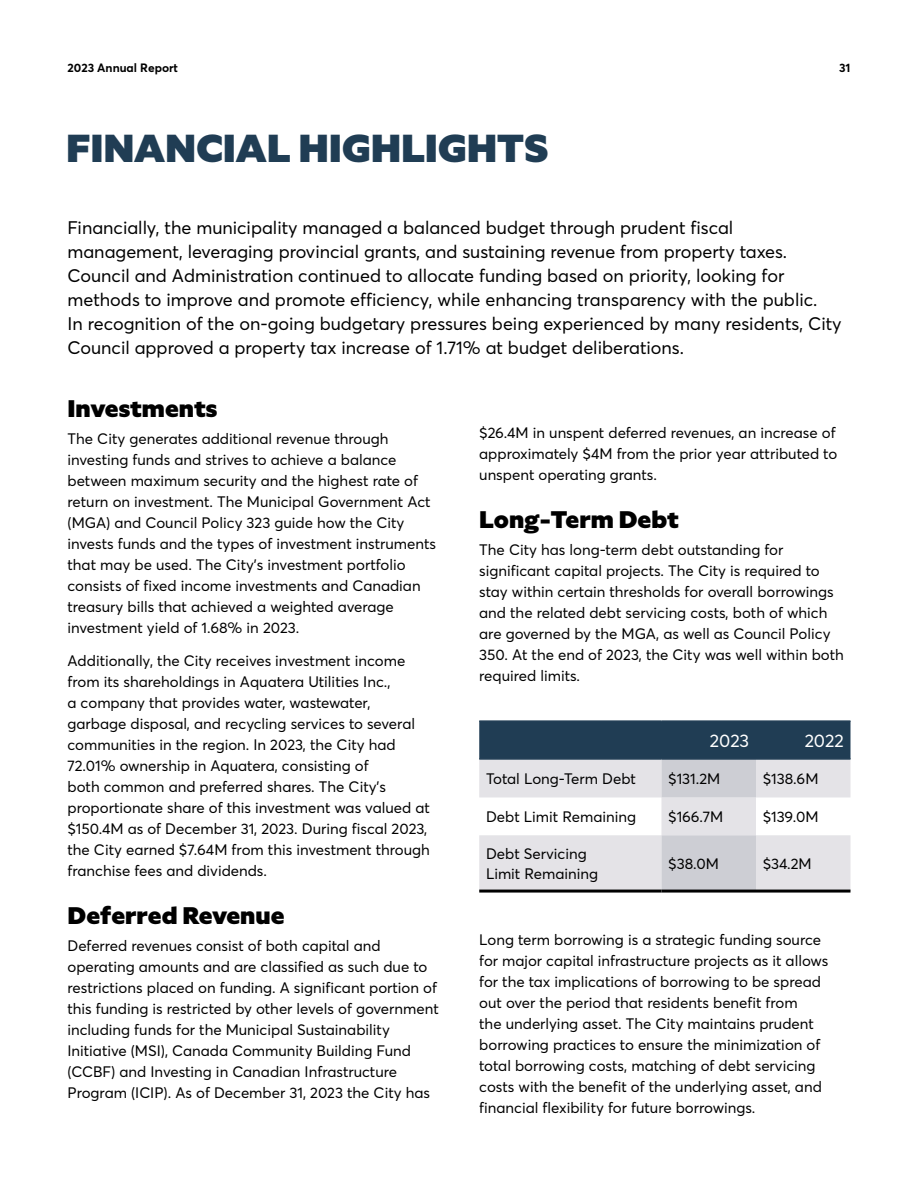
<style>
.page{position:relative;width:918px;height:1188px;background:#fff}
.page>*{position:absolute;margin:0;border:0;box-sizing:border-box;transform-origin:0 0}
.t1{font:900 39px "Specter";letter-spacing:-.005em;color:#203d54}
.t2{font:900 24px "Specter";color:#000}
.t3{font:18px/24px "Averta Std";color:#000}
.t4{font:18px "Averta Std";color:#fff}
.t5{font:15px/21px "Averta Std";color:#000}
.t6{font:700 12px "Averta Std";color:#000}
</style>
<div class="page">
<svg style="left:479px;top:722px;width:371px;height:168px"></svg>
<hr style="left:479px;top:720px;width:183px;height:2px;background:#203d54">
<hr style="left:662px;top:720px;width:94px;height:2px;background:#203d54">
<hr style="left:756px;top:720px;width:94px;height:2px;background:#203d54">
<hr style="left:479px;top:758px;width:183px;height:2px;background:#203d54">
<hr style="left:662px;top:758px;width:94px;height:2px;background:#203d54">
<hr style="left:756px;top:758px;width:94px;height:2px;background:#203d54">
<hr style="left:479px;top:890px;width:183px;height:3px;background:#000">
<hr style="left:662px;top:890px;width:94px;height:3px;background:#000">
<hr style="left:756px;top:890px;width:94px;height:3px;background:#000">
<p class="t6" style="left:68px;top:59px;width:112px">2023 Annual Report</p>
<p class="t6" style="left:839px;top:59px;width:13px">31</p>
<h1 class="t1" style="left:66px;top:122px;width:484px">FINANCIAL HIGHLIGHTS</h1>
<p class="t3" style="left:68px;top:215px;width:776px">Financially, the municipality managed a balanced budget through prudent fiscal management, leveraging provincial grants, and sustaining revenue from property taxes.<br>Council and Administration continued to allocate funding based on priority, looking for methods to improve and promote efficiency, while enhancing transparency with the public.<br>In recognition of the on-going budgetary pressures being experienced by many residents, City Council approved a property tax increase of 1.71% at budget deliberations.</p>
<h2 class="t2" style="left:68px;top:392px;width:152px">Investments</h2>
<p class="t5" style="left:68px;top:428px;width:370px">The City generates additional revenue through investing funds and strives to achieve a balance between maximum security and the highest rate of return on investment. The Municipal Government Act (MGA) and Council Policy 323 guide how the City invests funds and the types of investment instruments that may be used. The City’s investment portfolio consists of fixed income investments and Canadian treasury bills that achieved a weighted average investment yield of 1.68% in 2023.</p>
<p class="t5" style="left:68px;top:650px;width:364px">Additionally, the City receives investment income from its shareholdings in Aquatera Utilities Inc.,<br>a company that provides water, wastewater, garbage disposal, and recycling services to several communities in the region. In 2023, the City had 72.01% ownership in Aquatera, consisting of<br>both common and preferred shares. The City’s proportionate share of this investment was valued at $150.4M as of December 31, 2023. During fiscal 2023, the City earned $7.64M from this investment through franchise fees and dividends.</p>
<h2 class="t2" style="left:68px;top:899px;width:219px">Deferred Revenue</h2>
<p class="t5" style="left:68px;top:935px;width:373px">Deferred revenues consist of both capital and operating amounts and are classified as such due to restrictions placed on funding. A significant portion of this funding is restricted by other levels of government including funds for the Municipal Sustainability Initiative (MSI), Canada Community Building Fund (CCBF) and Investing in Canadian Infrastructure Program (ICIP). As of December 31, 2023 the City has</p>
<p class="t5" style="left:479px;top:422px;width:360px;text-align:justify">$26.4M in unspent deferred revenues, an increase of approximately $4M from the prior year attributed to unspent operating grants.</p>
<h2 class="t2" style="left:479px;top:503px;width:201px">Long-Term Debt</h2>
<p class="t5" style="left:479px;top:539px;width:366px">The City has long-term debt outstanding for significant capital projects. The City is required to stay within certain thresholds for overall borrowings and the related debt servicing costs, both of which are governed by the MGA, as well as Council Policy 350. At the end of 2023, the City was well within both required limits.</p>
<p class="t4" style="left:710px;top:729px;width:41px">2023</p>
<p class="t4" style="left:805px;top:729px;width:41px">2022</p>
<p class="t5" style="left:486px;top:768px;width:152px">Total Long-Term Debt</p>
<p class="t5" style="left:668px;top:768px;width:53px">$131.2M</p>
<p class="t5" style="left:763px;top:768px;width:57px">$138.6M</p>
<p class="t5" style="left:486px;top:806px;width:152px">Debt Limit Remaining</p>
<p class="t5" style="left:668px;top:806px;width:57px">$166.7M</p>
<p class="t5" style="left:763px;top:806px;width:57px">$139.0M</p>
<p class="t5" style="left:486px;top:844px;width:114px;line-height:19.5px">Debt Servicing<br>Limit Remaining</p>
<p class="t5" style="left:668px;top:853px;width:52px">$38.0M</p>
<p class="t5" style="left:763px;top:853px;width:50px">$34.2M</p>
<p class="t5" style="left:479px;top:929px;width:351px">Long term borrowing is a strategic funding source for major capital infrastructure projects as it allows for the tax implications of borrowing to be spread out over the period that residents benefit from<br>the underlying asset. The City maintains prudent borrowing practices to ensure the minimization of total borrowing costs, matching of debt servicing costs with the benefit of the underlying asset, and financial flexibility for future borrowings.</p>
</div>
